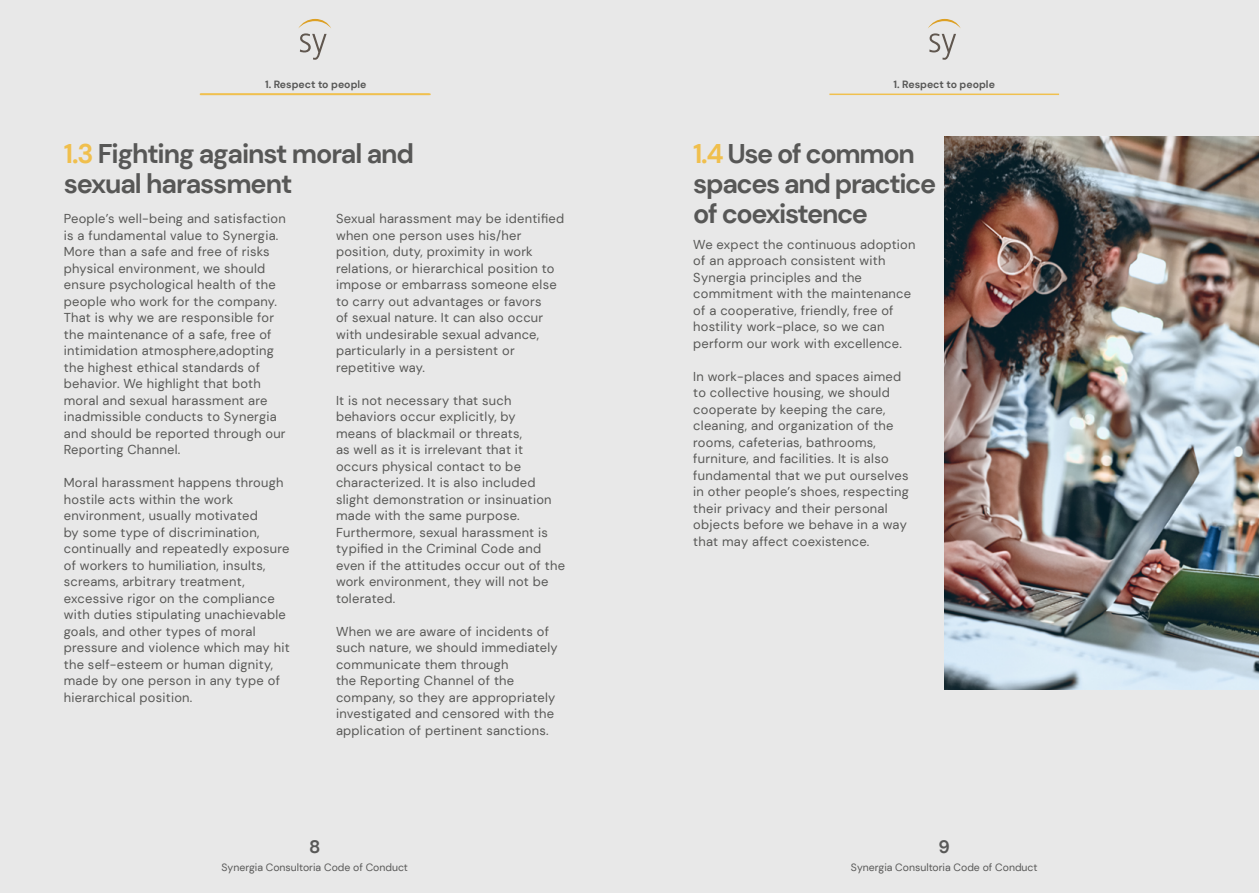
<style>
.page{position:relative;width:1259px;height:893px;background:#e8e8e8}
.page>*{position:absolute;margin:0;border:0;box-sizing:border-box;transform-origin:0 0}
.t1{font:700 27px/30px "DM Sans";letter-spacing:-.05em;color:#575756}
.t2{font:700 18px "DM Sans";color:#585857}
.t3{font:12.9px/16.5px "DM Sans";letter-spacing:.02em;color:#585856}
.t4{font:10.5px "DM Sans";color:#585857}
.t5{font:700 10.5px "DM Sans";color:#575756}
.s1{color:#f0bf4d}
</style>
<div class="page">
<svg style="left:298px;top:19px;width:33px;height:41px"></svg>
<svg style="left:928px;top:19px;width:32px;height:41px"></svg>
<hr style="left:200px;top:94px;width:229px;height:1px;background:#f0c04e">
<hr style="left:201px;top:94px;width:230px;height:1px;background:#f0c04e">
<hr style="left:829px;top:94px;width:230px;height:1px;background:#f0c04e">
<img style="left:944px;top:136px;width:315px;height:554px">
<p class="t5" style="left:244px;top:77px;width:144px">1. Respeitar nossas pessoas.</p>
<p class="t5" style="left:265px;top:77px;width:103px">1. Respect to people</p>
<p class="t5" style="left:893px;top:77px;width:103px">1. Respect to people</p>
<h1 class="t1" style="left:64px;top:139px;width:352px"><span class="s1">1.3</span> Fighting against moral and sexual harassment</h1>
<p class="t3" style="left:336px;top:211px;width:230px">Sexual harassment may be identified when one person uses his/her position, duty, proximity in work relations, or hierarchical position to impose or embarrass someone else to carry out advantages or favors<br>of sexual nature. It can also occur with undesirable sexual advance, particularly in a persistent or repetitive way.</p>
<p class="t3" style="left:336px;top:392px;width:230px">It is not necessary that such behaviors occur explicitly, by<br>means of blackmail or threats,<br>as well as it is irrelevant that it occurs physical contact to be characterized. It is also included slight demonstration or insinuation made with the same purpose.<br>Furthermore, sexual harassment is typified in the Criminal Code and even if the attitudes occur out of the work environment, they will not be tolerated.</p>
<p class="t3" style="left:336px;top:623px;width:223px">When we are aware of incidents of such nature, we should immediately communicate them through<br>the Reporting Channel of the company, so they are appropriately investigated and censored with the application of pertinent sanctions.</p>
<p class="t3" style="left:64px;top:211px;width:224px">People’s well-being and satisfaction is a fundamental value to Synergia.<br>More than a safe and free of risks physical environment, we should ensure psychological health of the people who work for the company.<br>That is why we are responsible for the maintenance of a safe, free of intimidation atmosphere,adopting the highest ethical standards of behavior. We highlight that both moral and sexual harassment are inadmissible conducts to Synergia and should be reported through our Reporting Channel.</p>
<p class="t3" style="left:64px;top:475px;width:227px">Moral harassment happens through hostile acts within the work environment, usually motivated<br>by some type of discrimination, continually and repeatedly exposure of workers to humiliation, insults, screams, arbitrary treatment, excessive rigor on the compliance with duties stipulating unachievable goals, and other types of moral pressure and violence which may hit the self-esteem or human dignity, made by one person in any type of hierarchical position.</p>
<h1 class="t1" style="left:693px;top:139px;width:244px"><span class="s1">1.4</span> Use of common spaces and practice of coexistence</h1>
<p class="t3" style="left:693px;top:236px;width:224px">We expect the continuous adoption of an approach consistent with<br>Synergia principles and the commitment with the maintenance of a cooperative, friendly, free of hostility work-place, so we can perform our work with excellence.</p>
<p class="t3" style="left:693px;top:368px;width:217px">In work-places and spaces aimed to collective housing, we should cooperate by keeping the care, cleaning, and organization of the rooms, cafeterias, bathrooms, furniture, and facilities. It is also fundamental that we put ourselves in other people’s shoes, respecting their privacy and their personal objects before we behave in a way that may affect coexistence.</p>
<h2 class="t2" style="left:309px;top:835px;width:13px">8</h2>
<p class="t4" style="left:221px;top:861px;width:188px">Synergia Consultoria Code of Conduct</p>
<p class="t4" style="left:851px;top:861px;width:188px">Synergia Consultoria Code of Conduct</p>
<h2 class="t2" style="left:938px;top:835px;width:13px">9</h2>
</div>
